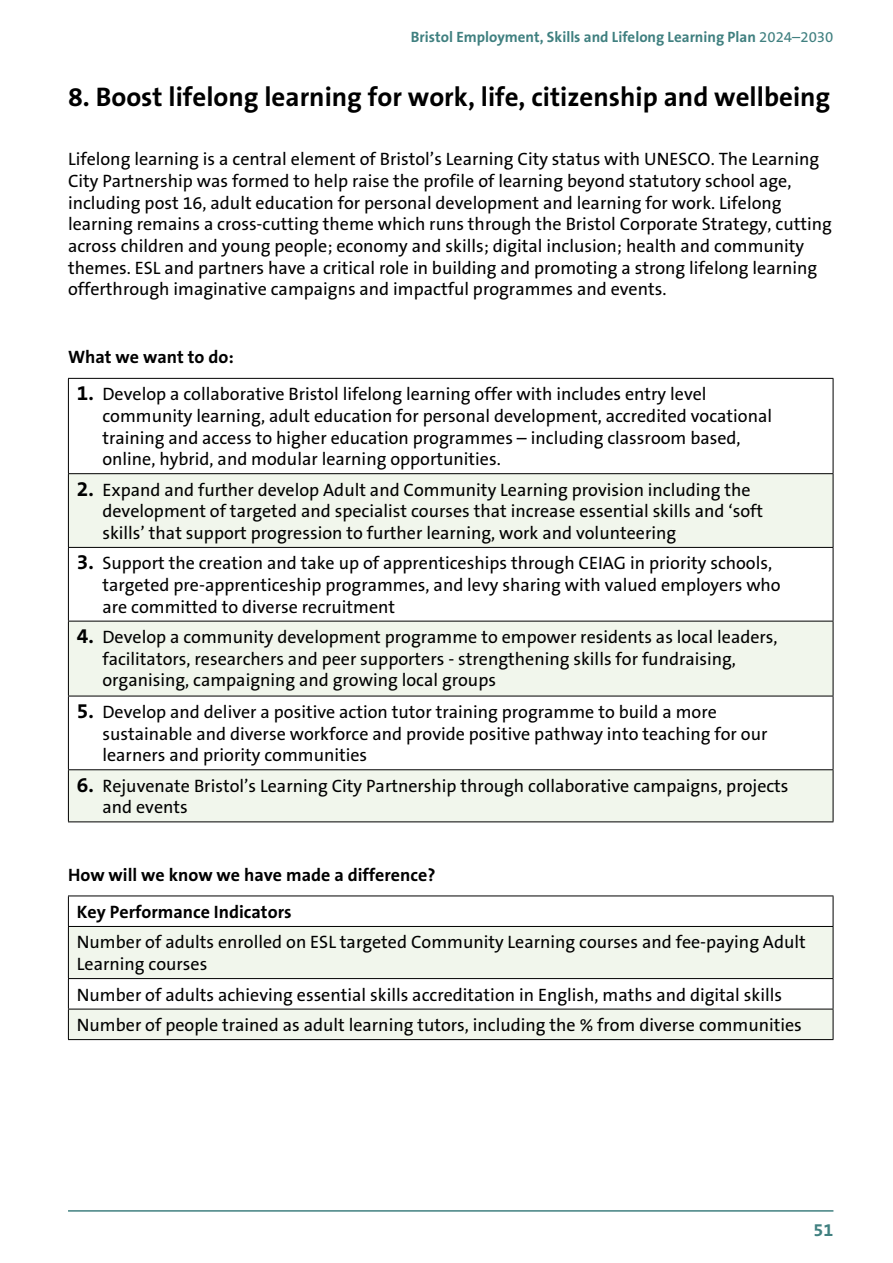
<style>
.page{position:relative;width:893px;height:1263px;background:#fff}
.page>*{position:absolute;margin:0;border:0;box-sizing:border-box;transform-origin:0 0}
.H3_Sub-headings{font:700 27px "The Sans B7";color:#000}
.Body_12pt{font:18px/21.6px "The Sans B5 Plain";color:#000}
.Body_Bold{font:700 18px "The Sans B7";color:#000}
.t1{font:700 18px "The Sans B7";color:#408080}
.t2{font:700 15px "The Sans B7";color:#408080}
.s1{font-family:"The Sans B5 Plain";font-weight:400}
.s2{font-family:"The Sans B7";font-weight:700;font-size:21px}
</style>
<div class="page">
<hr style="left:68px;top:1210px;width:765px;height:1px;background:#408080">
<div style="left:69px;top:474px;width:764px;height:347px;background:#f1f6ec"></div>
<svg style="left:69px;top:548px;width:764px;height:221px"></svg>
<hr style="left:68px;top:473px;width:765px;height:1px;background:#000">
<hr style="left:68px;top:547px;width:765px;height:1px;background:#000">
<hr style="left:68px;top:621px;width:765px;height:1px;background:#000">
<hr style="left:68px;top:696px;width:765px;height:1px;background:#000">
<hr style="left:68px;top:769px;width:765px;height:1px;background:#000">
<hr style="left:68px;top:378px;width:765px;height:1px;background:#000">
<hr style="left:68px;top:379px;width:1px;height:94px;background:#000">
<hr style="left:833px;top:379px;width:1px;height:94px;background:#000">
<hr style="left:68px;top:474px;width:1px;height:73px;background:#000">
<hr style="left:833px;top:474px;width:1px;height:73px;background:#000">
<hr style="left:68px;top:548px;width:1px;height:73px;background:#000">
<hr style="left:833px;top:548px;width:1px;height:73px;background:#000">
<hr style="left:68px;top:621px;width:1px;height:75px;background:#000">
<hr style="left:833px;top:621px;width:1px;height:75px;background:#000">
<hr style="left:68px;top:696px;width:1px;height:73px;background:#000">
<hr style="left:833px;top:696px;width:1px;height:73px;background:#000">
<hr style="left:68px;top:770px;width:1px;height:51px;background:#000">
<hr style="left:833px;top:770px;width:1px;height:51px;background:#000">
<hr style="left:68px;top:821px;width:765px;height:1px;background:#000">
<div style="left:69px;top:927px;width:764px;height:112px;background:#f1f6ec"></div>
<div style="left:68px;top:978px;width:765px;height:31px;background:#fff"></div>
<hr style="left:68px;top:926px;width:765px;height:1px;background:#000">
<hr style="left:68px;top:978px;width:765px;height:1px;background:#000">
<hr style="left:68px;top:1009px;width:765px;height:1px;background:#000">
<hr style="left:68px;top:895px;width:765px;height:1px;background:#000">
<hr style="left:68px;top:896px;width:1px;height:30px;background:#000">
<hr style="left:833px;top:896px;width:1px;height:30px;background:#000">
<hr style="left:68px;top:927px;width:1px;height:51px;background:#000">
<hr style="left:833px;top:927px;width:1px;height:51px;background:#000">
<hr style="left:68px;top:979px;width:1px;height:30px;background:#000">
<hr style="left:833px;top:979px;width:1px;height:30px;background:#000">
<hr style="left:68px;top:1009px;width:1px;height:30px;background:#000">
<hr style="left:833px;top:1009px;width:1px;height:30px;background:#000">
<hr style="left:68px;top:1039px;width:765px;height:1px;background:#000">
<p class="t2" style="left:411px;top:29px;width:424px">Bristol Employment, Skills and Lifelong Learning Plan <span class="s1">2024–2030</span></p>
<h3 class="H3_Sub-headings" style="left:68px;top:82px;width:764px">8. Boost lifelong learning for work, life, citizenship and wellbeing</h3>
<p class="Body_12pt" style="left:68px;top:149px;width:765px">Lifelong learning is a central element of Bristol’s Learning City status with UNESCO. The Learning City Partnership was formed to help raise the profile of learning beyond statutory school age, including post 16, adult education for personal development and learning for work. Lifelong learning remains a cross-cutting theme which runs through the Bristol Corporate Strategy, cutting across children and young people; economy and skills; digital inclusion; health and community themes. ESL and partners have a critical role in building and promoting a strong lifelong learning offerthrough imaginative campaigns and impactful programmes and events.</p>
<p class="Body_Bold" style="left:68px;top:348px;width:167px">What we want to do:</p>
<p class="Body_12pt" style="left:102px;top:384px;width:671px;text-indent:-26px"><span class="s2">1.</span> Develop a collaborative Bristol lifelong learning offer with includes entry level community learning, adult education for personal development, accredited vocational training and access to higher education programmes – including classroom based, online, hybrid, and modular learning opportunities.</p>
<p class="Body_12pt" style="left:102px;top:479px;width:662px;text-indent:-26px"><span class="s2">2.</span> Expand and further develop Adult and Community Learning provision including the development of targeted and specialist courses that increase essential skills and ‘soft skills’ that support progression to further learning, work and volunteering</p>
<p class="Body_12pt" style="left:102px;top:553px;width:680px;text-indent:-26px"><span class="s2">3.</span> Support the creation and take up of apprenticeships through CEIAG in priority schools, targeted pre-apprenticeship programmes, and levy sharing with valued employers who are committed to diverse recruitment</p>
<p class="Body_12pt" style="left:102px;top:627px;width:677px;text-indent:-26px"><span class="s2">4.</span> Develop a community development programme to empower residents as local leaders, facilitators, researchers and peer supporters - strengthening skills for fundraising, organising, campaigning and growing local groups</p>
<p class="Body_12pt" style="left:102px;top:702px;width:666px;text-indent:-26px"><span class="s2">5.</span> Develop and deliver a positive action tutor training programme to build a more sustainable and diverse workforce and provide positive pathway into teaching for our learners and priority communities</p>
<p class="Body_12pt" style="left:102px;top:775px;width:688px;text-indent:-26px"><span class="s2">6.</span> Rejuvenate Bristol’s Learning City Partnership through collaborative campaigns, projects and events</p>
<p class="Body_Bold" style="left:68px;top:865px;width:369px">How will we know we have made a difference?</p>
<p class="Body_Bold" style="left:77px;top:902px;width:216px">Key Performance Indicators</p>
<p class="Body_12pt" style="left:77px;top:932px;width:730px">Number of adults enrolled on ESL targeted Community Learning courses and fee-paying Adult<br>Learning courses</p>
<p class="Body_12pt" style="left:77px;top:984px;width:707px">Number of adults achieving essential skills accreditation in English, maths and digital skills</p>
<p class="Body_12pt" style="left:77px;top:1015px;width:726px">Number of people trained as adult learning tutors, including the % from diverse communities</p>
<p class="t1" style="left:814px;top:1220px;width:21px">51</p>
</div>
